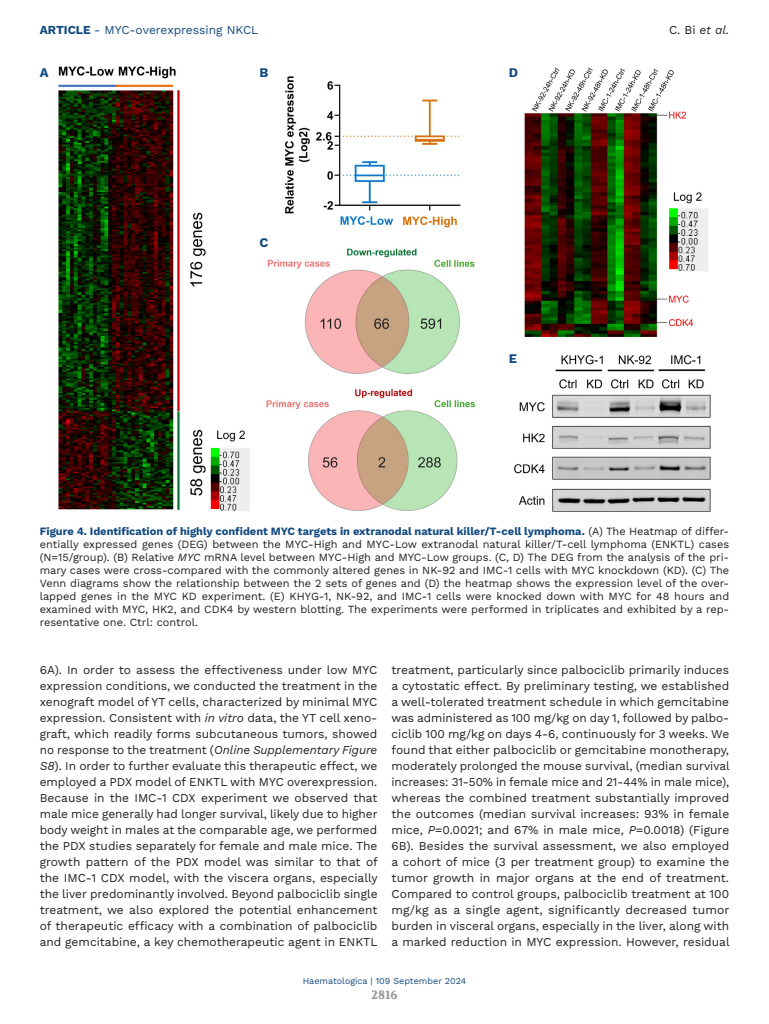
<style>
.page{position:relative;width:769px;height:1024px;background:#fff}
.page>*{position:absolute;margin:0;border:0;box-sizing:border-box;transform-origin:0 0}
.LETTERE_Figure{font:700 13px "Work Sans";color:#134a80}
.TESTO{font:12px/16px "Work Sans";color:#231f20;text-align:justify}
.t1{font:12px "Work Sans";color:#134a80}
.t2{font:italic 12px "Work Sans";color:#231f20}
.t3{font:700 12px "Volkhov";color:#939598}
.DIDA_Figura{font:11px/13px "Work Sans";color:#231f20;text-align:justify}
.t4{font:9px "Work Sans";color:#134a80}
.s1{font-weight:700}
.s2{font-style:normal}
.s3{font-weight:700;color:#134a80}
.s4{font-style:italic}
</style>
<div class="page">
<img style="left:58px;top:66px;width:653px;height:446px">
<p class="t1" style="left:40px;top:21px;width:220px"><span class="s1">ARTICLE</span> - MYC-overexpressing NKCL</p>
<p class="t2" style="left:668px;top:21px;width:62px"><span class="s2">C. Bi</span> et al.</p>
<p class="LETTERE_Figure" style="left:40px;top:65px;width:10px">A</p>
<p class="LETTERE_Figure" style="left:259px;top:65px;width:10px">B</p>
<p class="LETTERE_Figure" style="left:259px;top:235px;width:10px">C</p>
<p class="LETTERE_Figure" style="left:508px;top:65px;width:11px">D</p>
<p class="LETTERE_Figure" style="left:508px;top:351px;width:10px">E</p>
<p class="DIDA_Figura" style="left:40px;top:524px;width:690px"><span class="s3">Figure 4. Identification of highly confident MYC targets in extranodal natural killer/T-cell lymphoma.</span> (A) The Heatmap of differ&shy;entially expressed genes (DEG) between the MYC-High and MYC-Low extranodal natural killer/T-cell lymphoma (ENKTL) cases (N=15/group). (B) Relative <span class="s4">MYC</span> mRNA level between MYC-High and MYC-Low groups. (C, D) The DEG from the analysis of the pri&shy;mary cases were cross-compared with the commonly altered genes in NK-92 and IMC-1 cells with MYC knockdown (KD). (C) The Venn diagrams show the relationship between the 2 sets of genes and (D) the heatmap shows the expression level of the over&shy;lapped genes in the MYC KD experiment. (E) KHYG-1, NK-92, and IMC-1 cells were knocked down with MYC for 48 hours and examined with MYC, HK2, and CDK4 by western blotting. The experiments were performed in triplicates and exhibited by a rep&shy;resentative one. Ctrl: control.</p>
<p class="TESTO" style="left:40px;top:661px;width:339px">6A). In order to assess the effectiveness under low MYC expression conditions, we conducted the treatment in the xenograft model of YT cells, characterized by minimal MYC expression. Consistent with <span class="s4">in vitro</span> data, the YT cell xeno&shy;graft, which readily forms subcutaneous tumors, showed no response to the treatment (<span class="s4">Online Supplementary Figure S8</span>). In order to further evaluate this therapeutic effect, we employed a PDX model of ENKTL with MYC overexpression.<br>Because in the IMC-1 CDX experiment we observed that male mice generally had longer survival, likely due to higher body weight in males at the comparable age, we performed the PDX studies separately for female and male mice. The growth pattern of the PDX model was similar to that of the IMC-1 CDX model, with the viscera organs, especially the liver predominantly involved. Beyond palbociclib single treatment, we also explored the potential enhancement of therapeutic efficacy with a combination of palbociclib and gemcitabine, a key chemotherapeutic agent in ENKTL</p>
<p class="TESTO" style="left:391px;top:661px;width:339px">treatment, particularly since palbociclib primarily induces a cytostatic effect. By preliminary testing, we established a well-tolerated treatment schedule in which gemcitabine was administered as 100 mg/kg on day 1, followed by palbo&shy;ciclib 100 mg/kg on days 4-6, continuously for 3 weeks. We found that either palbociclib or gemcitabine monotherapy, moderately prolonged the mouse survival, (median survival increases: 31-50% in female mice and 21-44% in male mice), whereas the combined treatment substantially improved the outcomes (median survival increases: 93% in female mice, <span class="s4">P</span>=0.0021; and 67% in male mice, <span class="s4">P</span>=0.0018) (Figure 6B). Besides the survival assessment, we also employed a cohort of mice (3 per treatment group) to examine the tumor growth in major organs at the end of treatment.<br>Compared to control groups, palbociclib treatment at 100 mg/kg as a single agent, significantly decreased tumor burden in visceral organs, especially in the liver, along with a marked reduction in MYC expression. However, residual</p>
<p class="t4" style="left:302px;top:974px;width:165px">Haematologica | 109 September 2024</p>
<p class="t3" style="left:371px;top:987px;width:27px">2816</p>
</div>
